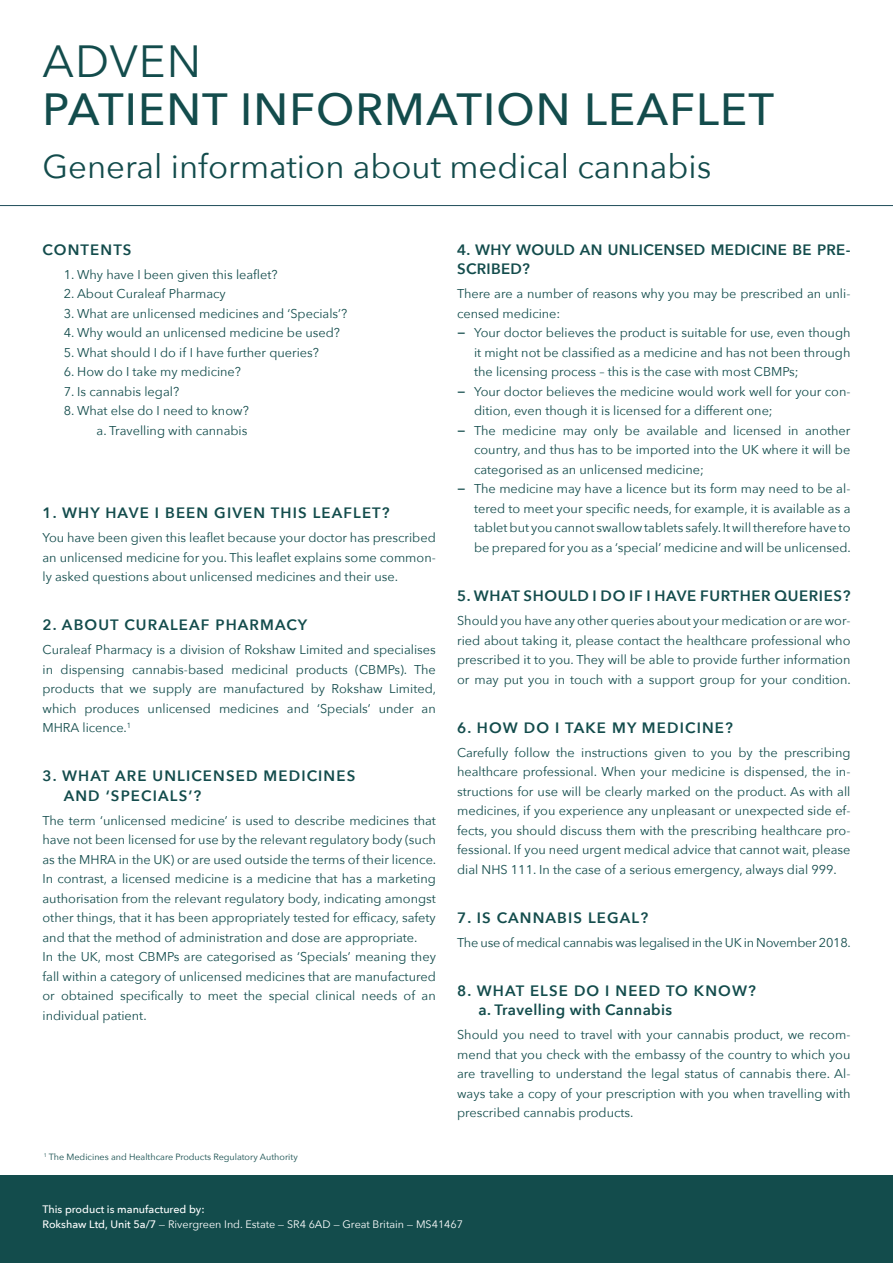
<style>
.page{position:relative;width:893px;height:1263px;background:#fff}
.page>*{position:absolute;margin:0;border:0;box-sizing:border-box;transform-origin:0 0}
.t1{font:500 45px "Avenir Next";letter-spacing:.025em;color:#134c4c}
.t2{font:45px "Avenir Next";letter-spacing:.025em;color:#134c4c}
.t3{font:33px "Avenir Next";color:#134c4c}
.t4{font:600 15px "Avenir Next";letter-spacing:.075em;color:#134c4c}
.t5{font:600 15px/19.5px "Avenir Next";letter-spacing:.02em;color:#134c4c}
.t6{font:600 15px "Avenir Next";letter-spacing:.04em;color:#134c4c}
.t7{font:600 15px "Avenir Next";letter-spacing:.025em;color:#134c4c}
.t8{font:12.75px/19.5px "Avenir Next";color:#134c4c;text-align:justify}
.t9{font:12.75px "Avenir Next";letter-spacing:-.02em;color:#134c4c}
.t10{font:10.8px "Avenir Next";color:#fff}
.t11{font:500 10.8px "Avenir Next";color:#fff}
.t12{font:9px "Avenir Next";color:#134c4c}
.s1{font-weight:600}
.s2{font-weight:500}
</style>
<div class="page">
<div style="left:0;top:1176px;width:893px;height:87px;background:#134c4c"></div>
<hr style="left:0;top:205px;width:893px;height:1px;background:#1f4d59">
<p class="t2" style="left:43px;top:23px;width:160px">ADVEN</p>
<p class="t1" style="left:43px;top:71px;width:733px">PATIENT INFORMATION LEAFLET</p>
<p class="t3" style="left:43px;top:138px;width:670px">General information about medical cannabis</p>
<p class="t4" style="left:43px;top:237px;width:91px">CONTENTS</p>
<p class="t8" style="left:64px;top:264px;width:215px">1. Why have I been given this leaflet?</p>
<p class="t8" style="left:64px;top:284px;width:163px">2. About Curaleaf Pharmacy</p>
<p class="t8" style="left:64px;top:303px;width:285px">3. What are unlicensed medicines and ‘Specials’?</p>
<p class="t8" style="left:64px;top:323px;width:278px">4. Why would an unlicensed medicine be used?</p>
<p class="t8" style="left:64px;top:342px;width:257px">5. What should I do if I have further queries?</p>
<p class="t8" style="left:64px;top:362px;width:179px">6. How do I take my medicine?</p>
<p class="t8" style="left:64px;top:381px;width:117px">7. Is cannabis legal?</p>
<p class="t8" style="left:64px;top:401px;width:187px">8. What else do I need to know?</p>
<p class="t8" style="left:97px;top:420px;width:152px">a. Travelling with cannabis</p>
<p class="t4" style="left:43px;top:500px;width:349px">1. WHY HAVE I BEEN GIVEN THIS LEAFLET?</p>
<p class="t8" style="left:43px;top:527px;width:395px">You have been given this leaflet because your doctor has prescribed an unlicensed medicine for you. This leaflet explains some common&shy;ly asked questions about unlicensed medicines and their use.</p>
<p class="t4" style="left:43px;top:612px;width:266px">2. ABOUT CURALEAF PHARMACY</p>
<p class="t8" style="left:43px;top:639px;width:395px">Curaleaf Pharmacy is a division of Rokshaw Limited and specialises in dispensing cannabis-based medicinal products (CBMPs). The products that we supply are manufactured by Rokshaw Limited, which produces unlicensed medicines and ‘Specials’ under an MHRA licence.<sup>1</sup></p>
<p class="t4" style="left:43px;top:763px;width:314px">3. WHAT ARE UNLICENSED MEDICINES</p>
<p class="t4" style="left:64px;top:782px;width:139px">AND ‘SPECIALS’?</p>
<p class="t8" style="left:43px;top:810px;width:395px">The term ‘unlicensed medicine’ is used to describe medicines that have not been licensed for use by the relevant regulatory body (such as the MHRA in the UK) or are used outside the terms of their licence.<br>In contrast, a licensed medicine is a medicine that has a marketing authorisation from the relevant regulatory body, indicating amongst other things, that it has been appropriately tested for efficacy, safety and that the method of administration and dose are appropriate.</p>
<p class="t8" style="left:43px;top:946px;width:395px">In the UK, most CBMPs are categorised as ‘Specials’ meaning they fall within a category of unlicensed medicines that are manufactured or obtained specifically to meet the special clinical needs of an individual patient.</p>
<p class="t12" style="left:44px;top:1150px;width:255px"><sup>1</sup> The Medicines and Healthcare Products Regulatory Authority</p>
<p class="t5" style="left:457px;top:240px;width:395px">4. WHY WOULD AN UNLICENSED MEDICINE BE PRE-<br>SCRIBED?</p>
<p class="t8" style="left:457px;top:284px;width:395px">There are a number of reasons why you may be prescribed an unli&shy;censed medicine:</p>
<p class="t8" style="left:474px;top:323px;width:378px;text-indent:-17px"><span class="s1">−</span> Your doctor believes the product is suitable for use, even though it might not be classified as a medicine and has not been through the licensing process – this is the case with most CBMPs;</p>
<p class="t8" style="left:474px;top:381px;width:378px;text-indent:-17px"><span class="s1">−</span> Your doctor believes the medicine would work well for your con&shy;dition, even though it is licensed for a different one;</p>
<p class="t8" style="left:474px;top:420px;width:378px;text-indent:-17px"><span class="s1">−</span> The medicine may only be available and licensed in another country, and thus has to be imported into the UK where it will be categorised as an unlicensed medicine;</p>
<p class="t8" style="left:474px;top:479px;width:378px;text-indent:-17px"><span class="s1">−</span> The medicine may have a licence but its form may need to be al&shy;tered to meet your specific needs, for example, it is available as a tablet but you cannot swallow tablets safely. It will therefore have to be prepared for you as a ‘special’ medicine and will be unlicensed.</p>
<p class="t6" style="left:457px;top:583px;width:395px">5. WHAT SHOULD I DO IF I HAVE FURTHER QUERIES?</p>
<p class="t8" style="left:457px;top:610px;width:395px">Should you have any other queries about your medication or are wor&shy;ried about taking it, please contact the healthcare professional who prescribed it to you. They will be able to provide further information or may put you in touch with a support group for your condition.</p>
<p class="t4" style="left:457px;top:714px;width:277px">6. HOW DO I TAKE MY MEDICINE?</p>
<p class="t8" style="left:457px;top:742px;width:395px">Carefully follow the instructions given to you by the prescribing healthcare professional. When your medicine is dispensed, the in&shy;structions for use will be clearly marked on the product. As with all medicines, if you experience any unpleasant or unexpected side ef&shy;fects, you should discuss them with the prescribing healthcare pro&shy;fessional. If you need urgent medical advice that cannot wait, please dial NHS 111. In the case of a serious emergency, always dial 999.</p>
<p class="t4" style="left:457px;top:904px;width:193px">7. IS CANNABIS LEGAL?</p>
<p class="t9" style="left:457px;top:931px;width:395px">The use of medical cannabis was legalised in the UK in November 2018.</p>
<p class="t4" style="left:457px;top:977px;width:300px">8. WHAT ELSE DO I NEED TO KNOW?</p>
<p class="t7" style="left:478px;top:997px;width:195px">a. Travelling with Cannabis</p>
<p class="t8" style="left:457px;top:1024px;width:395px">Should you need to travel with your cannabis product, we recom&shy;mend that you check with the embassy of the country to which you are travelling to understand the legal status of cannabis there. Al&shy;ways take a copy of your prescription with you when travelling with prescribed cannabis products.</p>
<p class="t11" style="left:43px;top:1200px;width:164px">This product is manufactured by:</p>
<p class="t10" style="left:43px;top:1215px;width:422px"><span class="s2">Rokshaw Ltd, Unit 5a/7</span> — Rivergreen Ind. Estate — SR4 6AD — Great Britain — MS41467</p>
</div>
